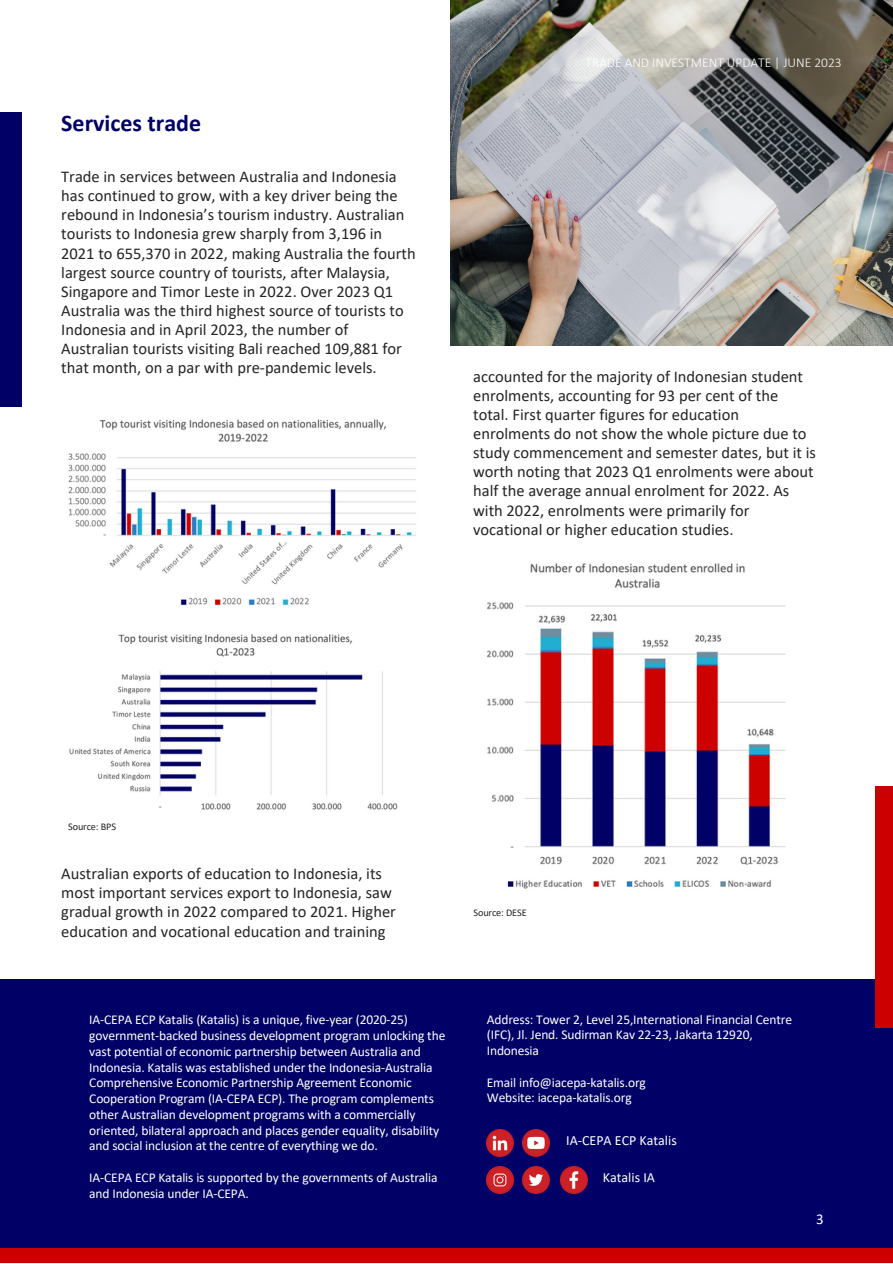
<style>
.page{position:relative;width:893px;height:1264px;background:#fff}
.page>*{position:absolute;margin:0;border:0;box-sizing:border-box;transform-origin:0 0}
.t1{font:700 24px "Calibri";color:#006}
.t2{font:16.5px/19px "Calibri";color:#252426}
.t3{font:15px "Calibri";color:#fff}
.t4{font:13.95px "Calibri";color:#fff}
.t5{font:13.5px/15.8px "Calibri";letter-spacing:-.01em;color:#fff}
.t6{font:300 13.5px "Calibri";color:#fff}
.t7{font:10.2px "Calibri";letter-spacing:-.01em;color:#252426}
</style>
<div class="page">
<img style="left:450px;top:0;width:442px;height:345px">
<div style="left:0;top:112px;width:22px;height:294px;background:#006"></div>
<div style="left:0;top:979px;width:892px;height:269px;background:#006"></div>
<img style="left:487px;top:1166px;width:26px;height:27px">
<img style="left:561px;top:1166px;width:27px;height:27px">
<img style="left:522px;top:1166px;width:27px;height:27px">
<img style="left:487px;top:1129px;width:26px;height:27px">
<img style="left:523px;top:1129px;width:27px;height:27px">
<div style="left:0;top:1248px;width:892px;height:14px;background:#c00"></div>
<img style="left:68px;top:419px;width:348px;height:186px">
<img style="left:69px;top:634px;width:329px;height:176px">
<img style="left:487px;top:563px;width:299px;height:326px">
<div style="left:875px;top:786px;width:17px;height:241px;background:#c00"></div>
<p class="t1" style="left:61px;top:113px;width:141px">Services trade</p>
<p class="t2" style="left:61px;top:168px;width:356px">Trade in services between Australia and Indonesia has continued to grow, with a key driver being the rebound in Indonesia’s tourism industry. Australian tourists to Indonesia grew sharply from 3,196 in 2021 to 655,370 in 2022, making Australia the fourth largest source country of tourists, after Malaysia, Singapore and Timor Leste in 2022. Over 2023 Q1<br>Australia was the third highest source of tourists to Indonesia and in April 2023, the number of Australian tourists visiting Bali reached 109,881 for that month, on a par with pre-pandemic levels.</p>
<p class="t6" style="left:585px;top:57px;width:257px">TRADE AND INVESTMENT UPDATE | JUNE 2023</p>
<p class="t2" style="left:473px;top:368px;width:344px">accounted for the majority of Indonesian student enrolments, accounting for 93 per cent of the total. First quarter figures for education enrolments do not show the whole picture due to study commencement and semester dates, but it is worth noting that 2023 Q1 enrolments were about half the average annual enrolment for 2022. As with 2022, enrolments were primarily for vocational or higher education studies.</p>
<p class="t7" style="left:68px;top:822px;width:49px">Source: BPS</p>
<p class="t2" style="left:61px;top:865px;width:336px">Australian exports of education to Indonesia, its most important services export to Indonesia, saw gradual growth in 2022 compared to 2021. Higher education and vocational education and training</p>
<p class="t7" style="left:473px;top:907px;width:55px">Source: DESE</p>
<p class="t5" style="left:89px;top:1013px;width:357px">IA-CEPA ECP Katalis (Katalis) is a unique, five-year (2020-25) government-backed business development program unlocking the vast potential of economic partnership between Australia and Indonesia. Katalis was established under the Indonesia-Australia Comprehensive Economic Partnership Agreement Economic Cooperation Program (IA-CEPA ECP). The program complements other Australian development programs with a commercially oriented, bilateral approach and places gender equality, disability and social inclusion at the centre of everything we do.</p>
<p class="t5" style="left:89px;top:1170px;width:350px">IA-CEPA ECP Katalis is supported by the governments of Australia and Indonesia under IA-CEPA.</p>
<p class="t5" style="left:487px;top:1012px;width:307px">Address: Tower 2, Level 25,International Financial Centre (IFC), Jl. Jend. Sudirman Kav 22-23, Jakarta 12920,<br>Indonesia</p>
<p class="t5" style="left:487px;top:1075px;width:161px">Email info@iacepa-katalis.org</p>
<p class="t5" style="left:487px;top:1091px;width:146px">Website: iacepa-katalis.org</p>
<p class="t4" style="left:566px;top:1134px;width:112px">IA-CEPA ECP Katalis</p>
<p class="t4" style="left:603px;top:1171px;width:53px">Katalis IA</p>
<p class="t3" style="left:816px;top:1212px;width:9px">3</p>
</div>
